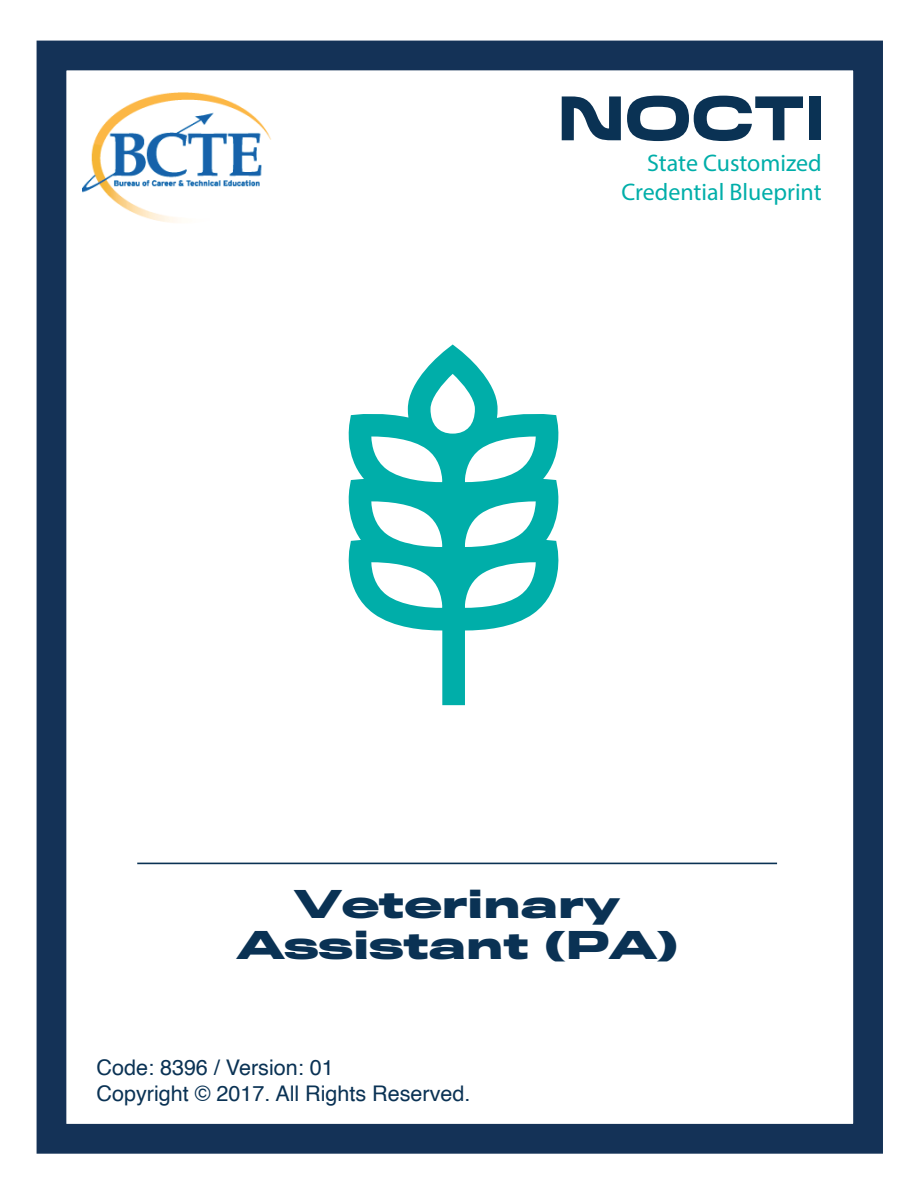
<style>
.page{position:relative;width:918px;height:1188px;background:#fff}
.page>*{position:absolute;margin:0;border:0;box-sizing:border-box;transform-origin:0 0}
.t1{font:700 35.85px/41.2px "Titling Gothic FB Extended";letter-spacing:-.02em;color:#0a3254;text-align:center}
.t2{font:24px/28.8px "Myriad Pro";color:#00aea9;text-align:right}
.t3{font:21.6px "Helvetica";color:#0a3254}
</style>
<div class="page">
<div style="left:37px;top:41px;width:846px;height:1113px;border:30px solid #143257"></div>
<hr style="left:137px;top:863px;width:640px;height:1px;background:#0a3254">
<svg style="left:562px;top:96px;width:59px;height:44px"></svg>
<div style="left:809px;top:96px;width:12px;height:44px;background:#0a3254"></div>
<svg style="left:627px;top:96px;width:176px;height:45px"></svg>
<img style="left:82px;top:92px;width:189px;height:131px">
<svg style="left:348px;top:344px;width:211px;height:361px"></svg>
<p class="t2" style="left:621px;top:148px;width:202px">State Customized<br>Credential Blueprint</p>
<h1 class="t1" style="left:236px;top:883px;width:443px">Veterinary<br>Assistant (PA)</h1>
<p class="t3" style="left:97px;top:1051px;width:239px">Code: 8396 / Version: 01</p>
<p class="t3" style="left:97px;top:1076px;width:375px">Copyright © 2017. All Rights Reserved.</p>
</div>
